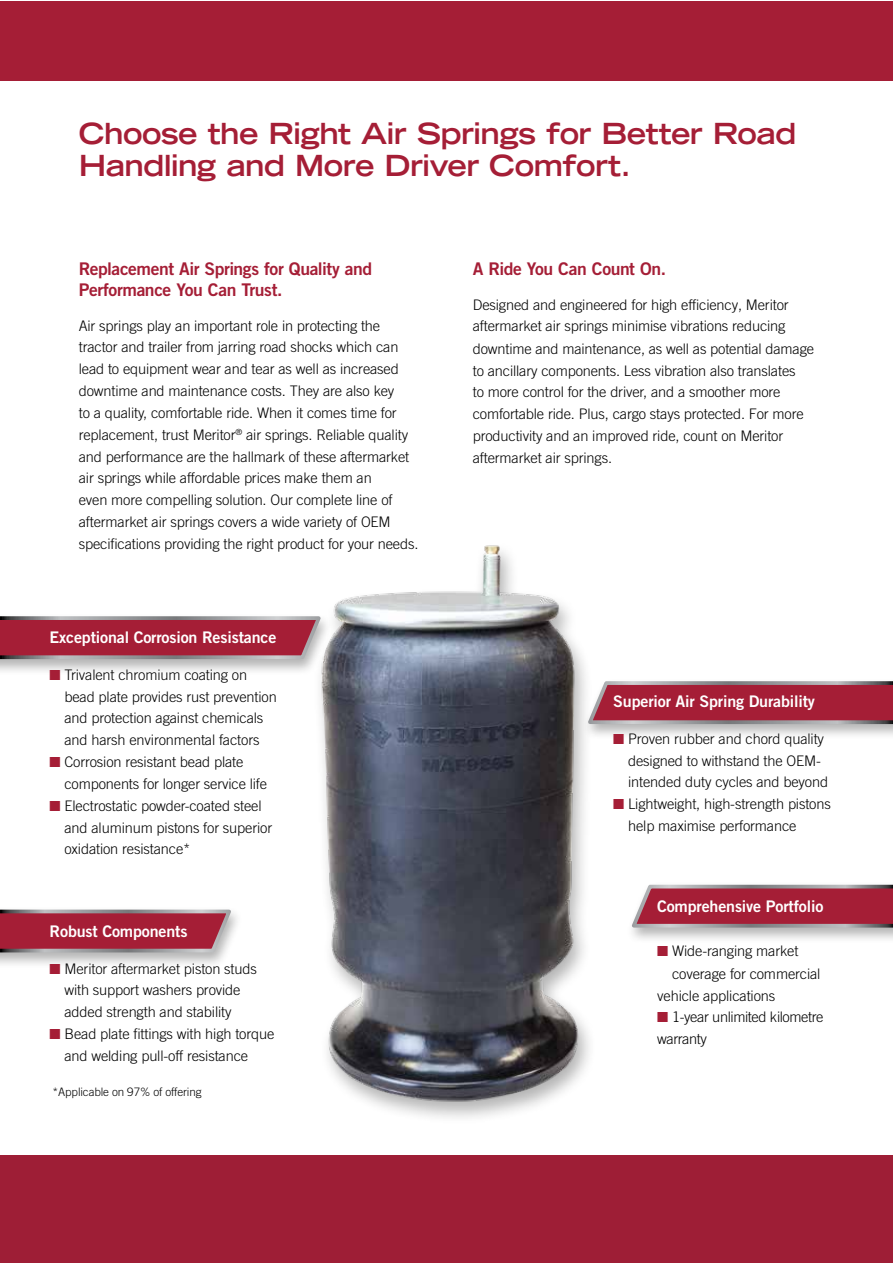
<style>
.page{position:relative;width:893px;height:1263px;background:#fff}
.page>*{position:absolute;margin:0;border:0;box-sizing:border-box;transform-origin:0 0}
.t1{font:700 expanded 29.1px/32px "Trade Gothic LT Std";letter-spacing:-.02em;color:#a51e36}
.t2{font:17.4px/20.4px "Trade Gothic LT Std Bd 2";letter-spacing:-.025em;color:#a51e36}
.t3{font:16.05px "Trade Gothic LT Std Bd 2";letter-spacing:-.01em;color:#fff}
.t4{font:300 14.55px/21.9px "Trade Gothic LT Std";letter-spacing:-.01em;color:#000}
.t5{font:300 14.55px/22px "Trade Gothic LT Std";letter-spacing:-.03em;color:#000}
.t6{font:300 11.7px "Trade Gothic LT Std";letter-spacing:-.01em;color:#000}
.s1{color:#a51e36}
</style>
<div class="page">
<div style="left:0;top:1155px;width:893px;height:108px;background:#9e1e36"></div>
<div style="left:582px;top:678px;width:311px;height:62px;background:#000;opacity:.3"></div>
<svg style="left:601px;top:679px;width:292px;height:47px"></svg>
<div style="left:0;top:613px;width:333px;height:62px;background:#000;opacity:.3"></div>
<svg style="left:0;top:614px;width:305px;height:47px"></svg>
<div style="left:626px;top:881px;width:267px;height:63px;background:#000;opacity:.3"></div>
<svg style="left:628px;top:883px;width:265px;height:46px"></svg>
<div style="left:0;top:906px;width:243px;height:63px;background:#000;opacity:.3"></div>
<svg style="left:0;top:908px;width:235px;height:46px"></svg>
<img style="left:305px;top:545px;width:296px;height:570px">
<div style="left:0;top:1px;width:893px;height:79px;background:#a51e36"></div>
<p class="t1" style="left:79px;top:117px;width:719px">Choose the Right Air Springs for Better Road<br>Handling and More Driver Comfort.</p>
<p class="t2" style="left:79px;top:259px;width:295px">Replacement Air Springs for Quality and<br>Performance You Can Trust.</p>
<p class="t4" style="left:79px;top:314px;width:341px">Air springs play an important role in protecting the tractor and trailer from jarring road shocks which can lead to equipment wear and tear as well as increased downtime and maintenance costs. They are also key<br>to a quality, comfortable ride. When it comes time for replacement, trust Meritor<sup>®</sup> air springs. Reliable quality and performance are the hallmark of these aftermarket air springs while affordable prices make them an<br>even more compelling solution. Our complete line of aftermarket air springs covers a wide variety of OEM specifications providing the right product for your needs.</p>
<p class="t3" style="left:50px;top:628px;width:228px">Exceptional Corrosion Resistance</p>
<p class="t4" style="left:64px;top:663px;width:214px;text-indent:-15px"><span class="s1">■</span> Trivalent chromium coating on bead plate provides rust prevention and protection against chemicals and harsh environmental factors</p>
<p class="t4" style="left:64px;top:751px;width:204px;text-indent:-15px"><span class="s1">■</span> Corrosion resistant bead plate components for longer service life</p>
<p class="t4" style="left:64px;top:794px;width:209px;text-indent:-15px"><span class="s1">■</span> Electrostatic powder-coated steel and aluminum pistons for superior oxidation resistance*</p>
<p class="t3" style="left:50px;top:921px;width:139px">Robust Components</p>
<p class="t4" style="left:64px;top:957px;width:194px;text-indent:-15px"><span class="s1">■</span> Meritor aftermarket piston studs with support washers provide added strength and stability</p>
<p class="t4" style="left:64px;top:1023px;width:211px;text-indent:-15px"><span class="s1">■</span> Bead plate fittings with high torque and welding pull-off resistance</p>
<p class="t6" style="left:53px;top:1085px;width:151px">*Applicable on 97% of offering</p>
<p class="t2" style="left:473px;top:259px;width:195px">A Ride You Can Count On.</p>
<p class="t4" style="left:473px;top:294px;width:317px;line-height:20.9px">Designed and engineered for high efficiency, Meritor aftermarket air springs minimise vibrations reducing</p>
<p class="t4" style="left:473px;top:337px;width:343px">downtime and maintenance, as well as potential damage to ancillary components. Less vibration also translates<br>to more control for the driver, and a smoother more comfortable ride. Plus, cargo stays protected. For more productivity and an improved ride, count on Meritor aftermarket air springs.</p>
<p class="t3" style="left:613px;top:692px;width:203px">Superior Air Spring Durability</p>
<p class="t4" style="left:628px;top:727px;width:201px;text-indent:-15px"><span class="s1">■</span> Proven rubber and chord quality designed to withstand the OEM&shy;intended duty cycles and beyond</p>
<p class="t4" style="left:628px;top:793px;width:204px;text-indent:-15px"><span class="s1">■</span> Lightweight, high-strength pistons help maximise performance</p>
<p class="t3" style="left:657px;top:897px;width:168px">Comprehensive Portfolio</p>
<p class="t4" style="left:657px;top:940px;width:143px"><span class="s1">■</span> Wide-ranging market</p>
<p class="t4" style="left:672px;top:962px;width:150px">coverage for commercial</p>
<p class="t4" style="left:657px;top:984px;width:120px">vehicle applications</p>
<p class="t5" style="left:657px;top:1005px;width:168px"><span class="s1">■</span> 1-year unlimited kilometre warranty</p>
</div>
